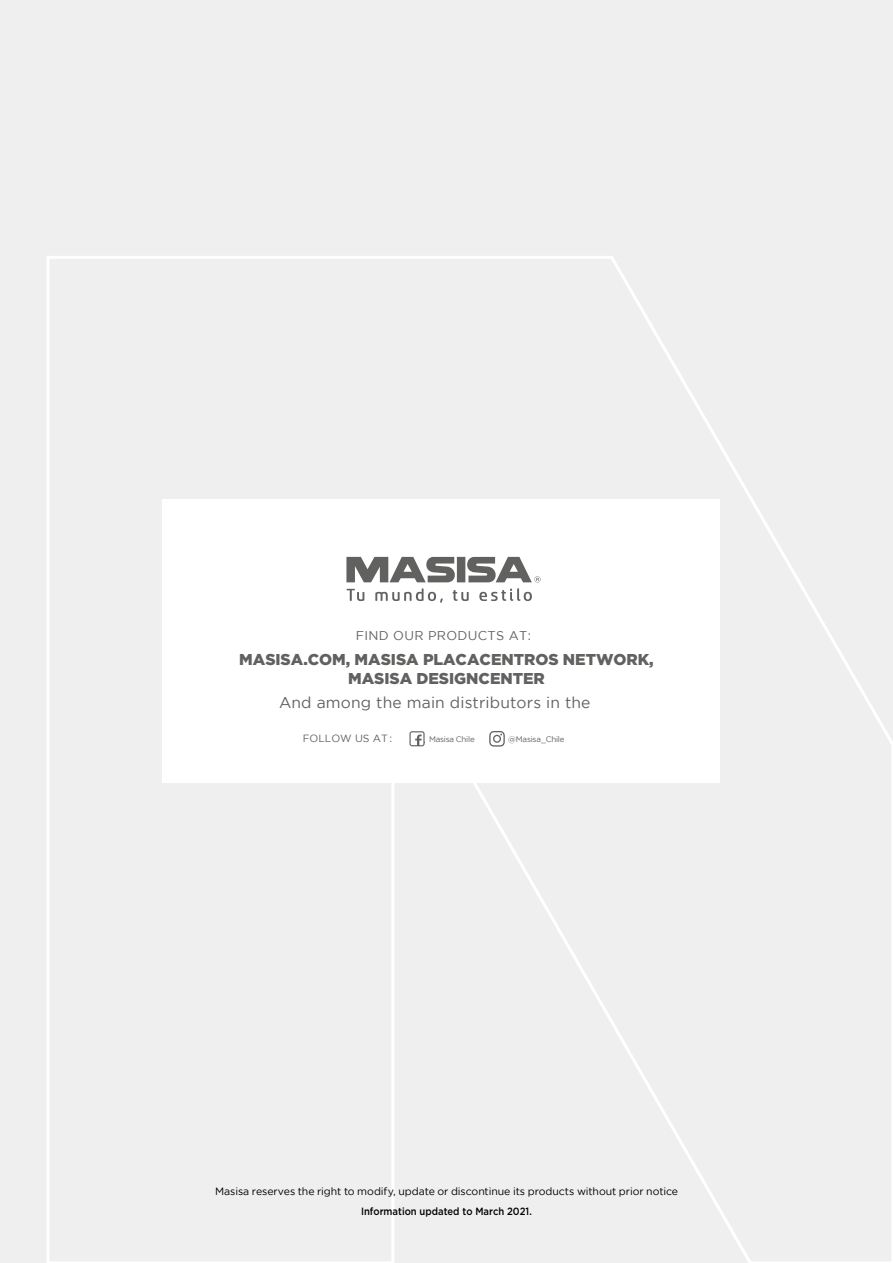
<style>
.page{position:relative;width:893px;height:1263px;background:#efefef}
.page>*{position:absolute;margin:0;border:0;box-sizing:border-box;transform-origin:0 0}
.t1{font:900 15.75px/18.9px "Gotham";color:#616160;text-align:center}
.t2{font:15.6px "Gotham";letter-spacing:.01em;color:#626260}
.t3{font:12.75px "Gotham";letter-spacing:.025em;color:#616160}
.t4{font:10.5px "Gotham";letter-spacing:-.01em;color:#000}
.t5{font:500 10.5px "Gotham";color:#000;scale:.9 1}
.t6{font:10.5px "Gotham";color:#616160}
.t7{font:7.95px "Gotham";letter-spacing:-.025em;color:#616160}
</style>
<div class="page">
<div style="left:45px;top:253px;width:848px;height:1010px;background:#efefef"></div>
<div style="left:162px;top:500px;width:558px;height:283px;background:#fff"></div>
<svg style="left:347px;top:589px;width:17px;height:12px"></svg>
<svg style="left:375px;top:588px;width:68px;height:15px"></svg>
<svg style="left:453px;top:590px;width:16px;height:11px"></svg>
<svg style="left:479px;top:588px;width:53px;height:13px"></svg>
<svg style="left:346px;top:557px;width:195px;height:25px"></svg>
<svg style="left:409px;top:731px;width:16px;height:15px"></svg>
<svg style="left:489px;top:731px;width:16px;height:16px"></svg>
<p class="t3" style="left:356px;top:629px;width:177px">FIND OUR PRODUCTS AT:</p>
<h1 class="t1" style="left:239px;top:649px;width:416px">MASISA.COM, MASISA PLACACENTROS NETWORK,<br>MASISA DESIGNCENTER</h1>
<h2 class="t2" style="left:279px;top:693px;width:313px">And among the main distributors in the</h2>
<p class="t6" style="left:303px;top:733px;width:91px">FOLLOW US AT :</p>
<p class="t7" style="left:429px;top:735px;width:47px">Masisa Chile</p>
<p class="t7" style="left:508px;top:734px;width:58px">@Masisa_Chile</p>
<p class="t4" style="left:215px;top:1185px;width:464px">Masisa reserves the right to modify, update or discontinue its products without prior notice</p>
<p class="t5" style="left:361px;top:1205px;width:191px">Information updated to March 2021.</p>
</div>
